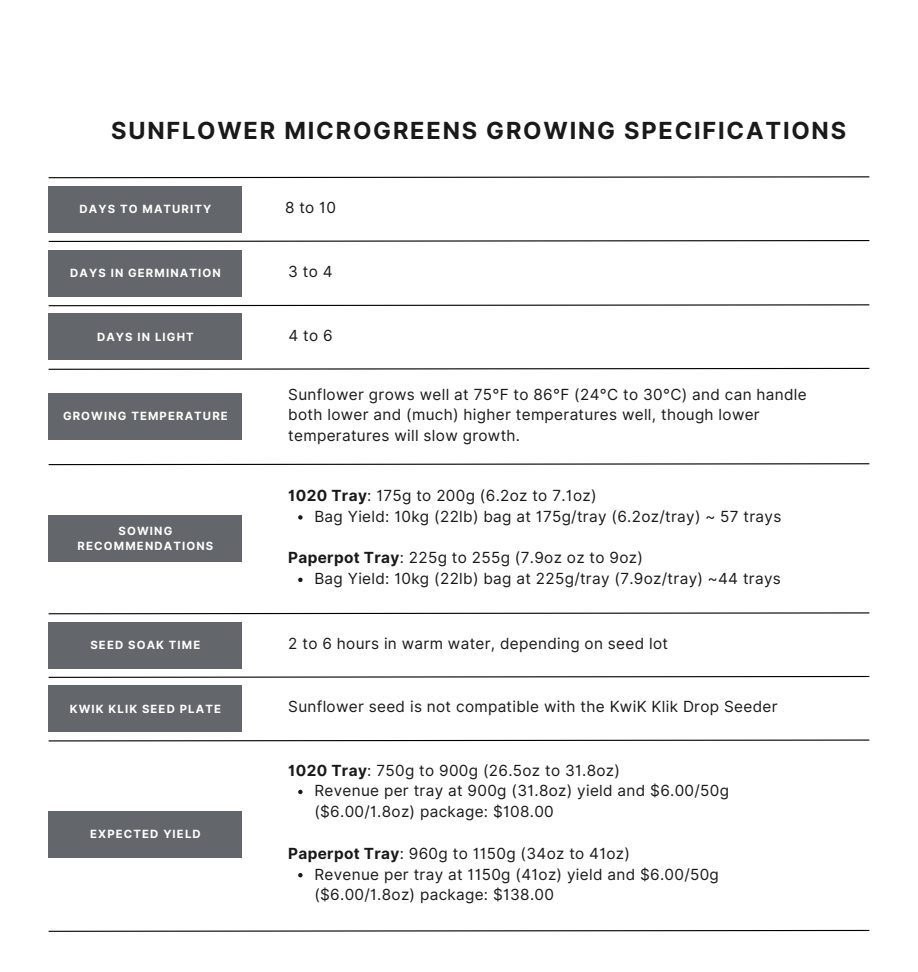
<style>
.page{position:relative;width:918px;height:972px;background:#fff}
.page>*{position:absolute;margin:0;border:0;box-sizing:border-box;transform-origin:0 0}
.t1{font:700 23.55px "Inter";letter-spacing:.075em;color:#191919}
.t2{font:15.3px/20.9px "Inter";letter-spacing:.02em;color:#191919}
.t3{font:700 11.25px/15.8px "Inter";letter-spacing:.1em;color:#fff;text-align:center}
.s1{font-weight:700}
</style>
<div class="page">
<div style="left:49px;top:186px;width:193px;height:46px;background:#63666a"></div>
<div style="left:49px;top:250px;width:193px;height:46px;background:#63666a"></div>
<div style="left:49px;top:314px;width:193px;height:46px;background:#63666a"></div>
<div style="left:49px;top:393px;width:193px;height:47px;background:#63666a"></div>
<div style="left:49px;top:516px;width:193px;height:46px;background:#63666a"></div>
<div style="left:49px;top:622px;width:193px;height:46px;background:#63666a"></div>
<div style="left:49px;top:686px;width:193px;height:46px;background:#63666a"></div>
<div style="left:49px;top:811px;width:193px;height:46px;background:#63666a"></div>
<svg style="left:48px;top:176px;width:822px;height:3px"></svg>
<svg style="left:48px;top:240px;width:822px;height:2px;background:#6f6f6f"></svg>
<svg style="left:48px;top:304px;width:822px;height:3px"></svg>
<svg style="left:48px;top:367px;width:822px;height:3px"></svg>
<svg style="left:48px;top:463px;width:822px;height:3px"></svg>
<svg style="left:298px;top:515px;width:5px;height:5px"></svg>
<svg style="left:298px;top:578px;width:5px;height:4px"></svg>
<svg style="left:48px;top:612px;width:822px;height:3px"></svg>
<svg style="left:48px;top:675px;width:822px;height:3px"></svg>
<svg style="left:48px;top:739px;width:822px;height:3px"></svg>
<svg style="left:48px;top:929px;width:822px;height:3px"></svg>
<svg style="left:298px;top:790px;width:5px;height:4px"></svg>
<svg style="left:298px;top:873px;width:5px;height:4px"></svg>
<p class="t1" style="left:111px;top:116px;width:736px">SUNFLOWER MICROGREENS GROWING SPECIFICATIONS</p>
<h1 class="t3" style="left:79px;top:201px;width:133px">DAYS TO MATURITY</h1>
<p class="t3" style="left:70px;top:265px;width:152px">DAYS IN GERMINATION</p>
<h2 class="t3" style="left:97px;top:329px;width:98px">DAYS IN LIGHT</h2>
<p class="t3" style="left:63px;top:408px;width:166px">GROWING TEMPERATURE</p>
<h2 class="t3" style="left:78px;top:523px;width:137px">SOWING<br>RECOMMENDATIONS</h2>
<p class="t3" style="left:90px;top:637px;width:112px">SEED SOAK TIME</p>
<h2 class="t3" style="left:70px;top:701px;width:153px">KWIK KLIK SEED PLATE</h2>
<p class="t3" style="left:90px;top:826px;width:112px">EXPECTED YIELD</p>
<p class="t2" style="left:285px;top:197px;width:52px">8 to 10</p>
<h2 class="t2" style="left:288px;top:261px;width:46px">3to4</h2>
<p class="t2" style="left:288px;top:325px;width:46px">4to6</p>
<h2 class="t2" style="left:288px;top:384px;width:520px">Sunflower grows well at 75°F to 86°F (24°C to 30°C) and can handle both lower and (much) higher temperatures well, though lower temperatures will slow growth.</h2>
<p class="t2" style="left:288px;top:485px;width:310px"><span class="s1">1020 Tray</span>: 175g to 200g (6.2oz to 7.1oz)</p>
<p class="t2" style="left:314px;top:506px;width:468px">Bag Yield: 10kg (22lb) bag at 175g/tray (6.2oz/tray) ~ 57 trays</p>
<p class="t2" style="left:288px;top:547px;width:356px"><span class="s1">Paperpot Tray</span>: 225g to 255g (7.9oz oz to 9oz)</p>
<p class="t2" style="left:314px;top:568px;width:468px">Bag Yield: 10kg (22lb) bag at 225g/tray (7.9oz/tray) ~44 trays</p>
<p class="t2" style="left:288px;top:633px;width:381px">2 to 6 hours in warm water, depending on seed lot</p>
<p class="t2" style="left:288px;top:696px;width:491px">Sunflower seed is not compatible with the KwiK Klik Drop Seeder</p>
<h2 class="t2" style="left:288px;top:760px;width:333px"><span class="s1">1020 Tray</span>: 750g to 900g (26.5oz to 31.8oz)</h2>
<p class="t2" style="left:314px;top:780px;width:416px">Revenue per tray at 900g (31.8oz) yield and $6.00/50g ($6.00/1.8oz) package: $108.00</p>
<h2 class="t2" style="left:288px;top:843px;width:343px"><span class="s1">Paperpot Tray</span>: 960g to 1150g (34oz to 41oz)</h2>
<p class="t2" style="left:314px;top:864px;width:406px">Revenue per tray at 1150g (41oz) yield and $6.00/50g ($6.00/1.8oz) package: $138.00</p>
</div>
